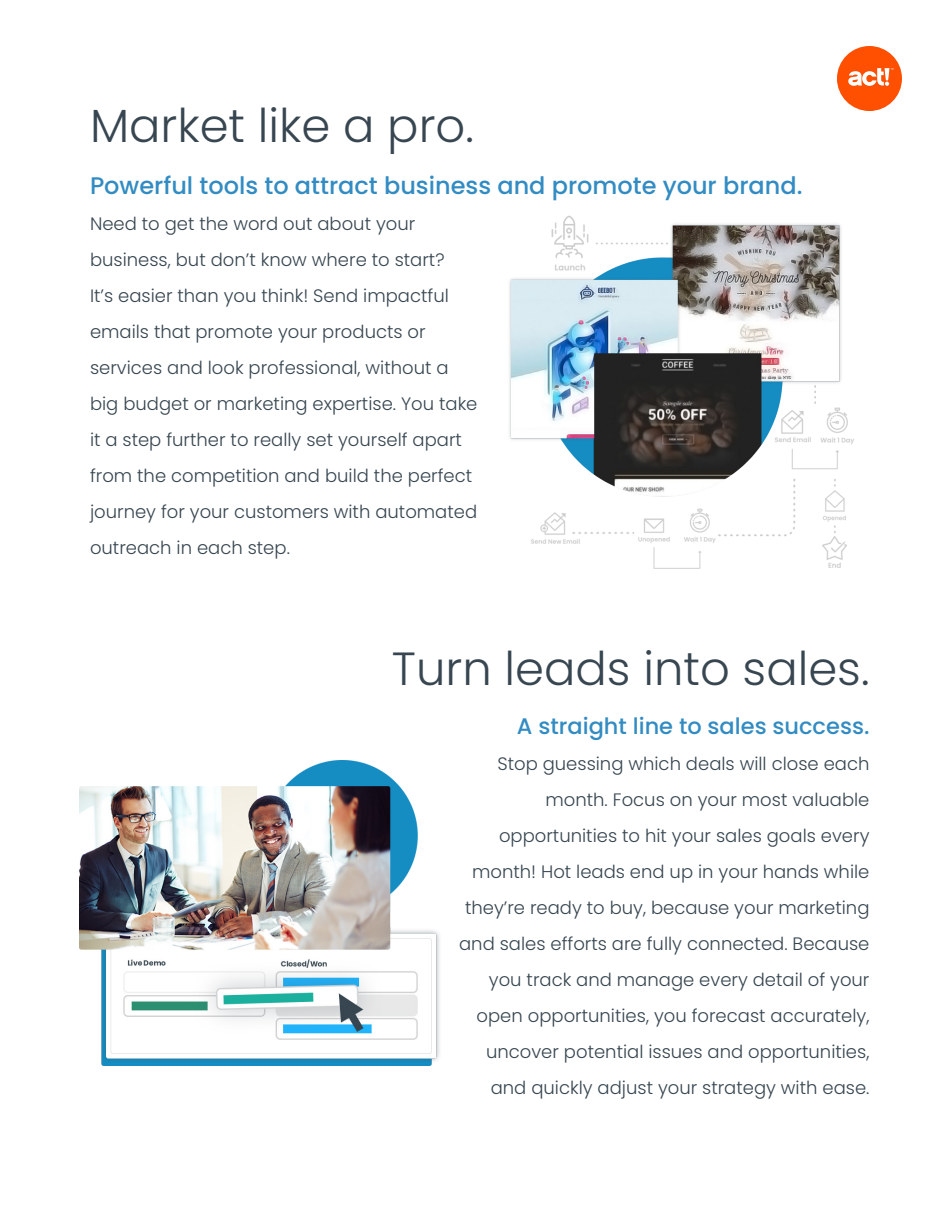
<style>
.page{position:relative;width:945px;height:1215px;background:#fff}
.page>*{position:absolute;margin:0;border:0;box-sizing:border-box;transform-origin:0 0}
.t1{font:300 46.5px "Poppins";color:#374650}
.t2{font:500 24px "Poppins";color:#328cc3}
.t3{font:500 22.5px "Poppins";color:#328cc3}
.t4{font:300 18px/36px "Poppins";color:#374650}
</style>
<div class="page">
<svg style="left:837px;top:46px;width:65px;height:65px"></svg>
<img style="left:509px;top:215px;width:345px;height:354px">
<img style="left:80px;top:760px;width:360px;height:305px">
<h1 class="t1" style="left:90px;top:99px;width:385px">Market like a pro.</h1>
<h2 class="t2" style="left:90px;top:171px;width:714px">Powerful tools to attract business and promote your brand.</h2>
<p class="t4" style="left:90px;top:205px;width:389px">Need to get the word out about your business, but don’t know where to start?<br>It’s easier than you think! Send impactful emails that promote your products or services and look professional, without a big budget or marketing expertise. You take it a step further to really set yourself apart from the competition and build the perfect journey for your customers with automated outreach in each step.</p>
<h1 class="t1" style="left:392px;top:642px;width:479px">Turn leads into sales.</h1>
<p class="t3" style="left:517px;top:713px;width:354px">A straight line to sales success.</p>
<p class="t4" style="left:459px;top:745px;width:412px;text-align:right">Stop guessing which deals will close each month. Focus on your most valuable opportunities to hit your sales goals every month! Hot leads end up in your hands while they’re ready to buy, because your marketing and sales efforts are fully connected. Because you track and manage every detail of your open opportunities, you forecast accurately, uncover potential issues and opportunities, and quickly adjust your strategy with ease.</p>
</div>
